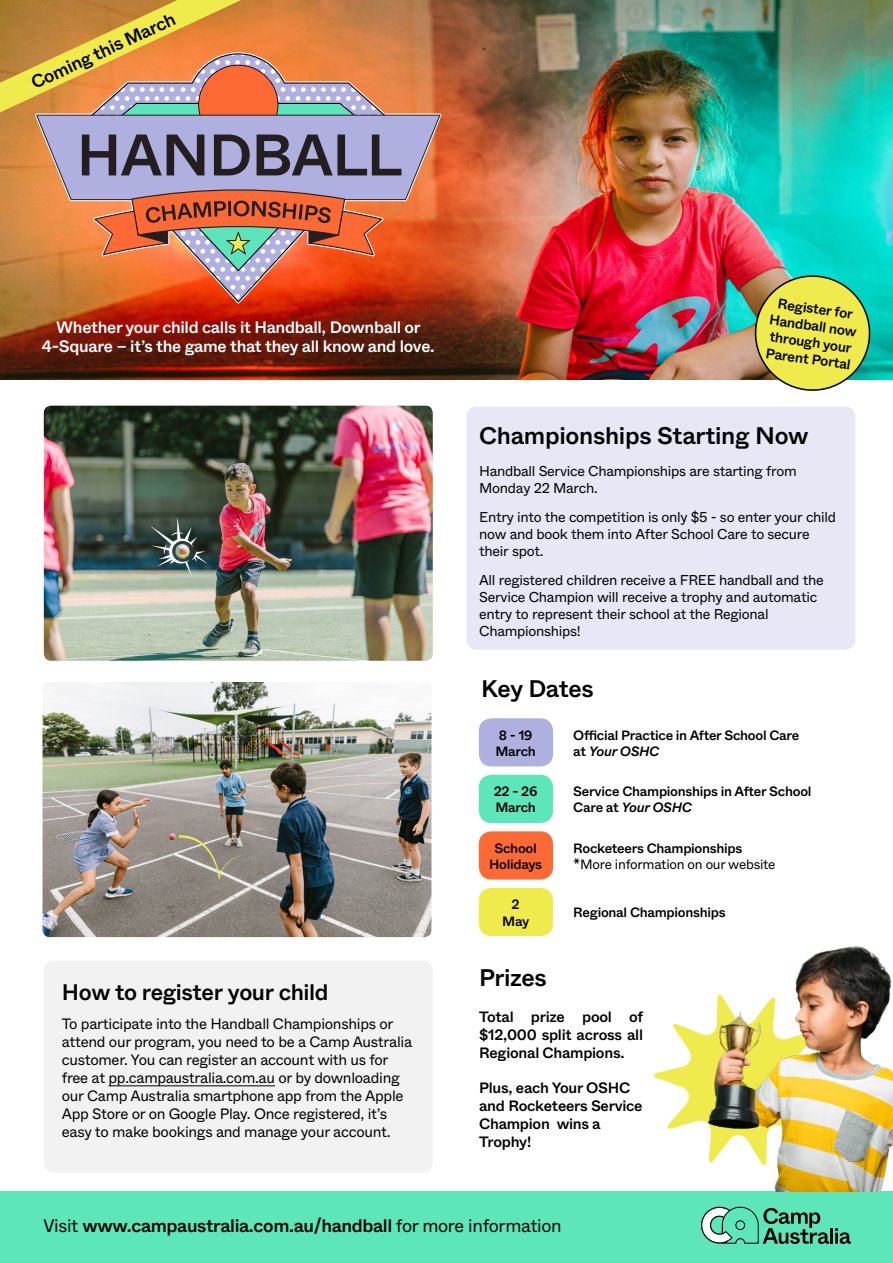
<style>
.page{position:relative;width:893px;height:1263px;background:#fff}
.page>*{position:absolute;margin:0;border:0;box-sizing:border-box;transform-origin:0 0}
.t1{font:500 24px "ABC Whyte";letter-spacing:-.01em;color:#000}
.t2{font:500 22.5px "ABC Whyte";letter-spacing:-.02em;color:#000}
.t3{font:500 18.15px "ABC Whyte";letter-spacing:-.02em;color:#000}
.t4{font:500 18px "ABC Whyte";color:#000}
.t5{font:500 16.5px/19.8px "ABC Whyte";letter-spacing:-.02em;color:#fff;text-align:center}
.t6{font:15px/18px "ABC Whyte";letter-spacing:-.02em;color:#000}
.t7{font:500 15px/18.3px "ABC Whyte";letter-spacing:-.02em;color:#000;text-align:justify}
.t8{font:14.25px/17.1px "ABC Whyte";letter-spacing:-.02em;color:#000}
.t9{font:500 14.1px/16.8px "ABC Whyte";color:#000;text-align:center}
.t10{font:500 13.5px/16.2px "ABC Whyte";letter-spacing:-.02em;color:#000}
.t11{font:13.5px/16.2px "ABC Whyte";letter-spacing:-.02em;color:#000}
.s1{font-family:"ABC Whyte Trial";font-style:italic}
.s2{font-weight:500}
.s3{font-weight:400}
</style>
<div class="page">
<div style="left:466px;top:407px;width:389px;height:243px;background:#e7e7f6;border-radius:10px"></div>
<div style="left:44px;top:960px;width:389px;height:213px;background:#f2f2f2;border-radius:10px"></div>
<svg style="left:654px;top:1023px;width:49px;height:106px"></svg>
<div style="left:0;top:1191px;width:893px;height:72px;background:#5ce6ba"></div>
<img style="left:481px;top:0;width:412px;height:380px">
<div style="left:479px;top:718px;width:74px;height:48px;background:#b0b0e0;border-radius:13px"></div>
<div style="left:479px;top:775px;width:74px;height:48px;background:#5ce6ba;border-radius:13px"></div>
<div style="left:479px;top:831px;width:74px;height:48px;background:#ff6933;border-radius:13px"></div>
<div style="left:479px;top:888px;width:74px;height:48px;background:#f0eb4d;border-radius:13px"></div>
<svg style="left:750px;top:271px;width:125px;height:120px;background:#c0d364"></svg>
<img style="left:0;top:0;width:481px;height:380px">
<img style="left:44px;top:406px;width:389px;height:255px">
<img style="left:43px;top:682px;width:388px;height:255px">
<svg style="left:179px;top:835px;width:70px;height:45px;background:#999387"></svg>
<svg style="left:0;top:0;width:440px;height:299px;background:#c58764"></svg>
<img style="left:703px;top:945px;width:190px;height:246px">
<hr style="left:830px;top:1228px;width:3px;height:15px;background:#000">
<svg style="left:835px;top:1228px;width:16px;height:16px"></svg>
<svg style="left:701px;top:1206px;width:128px;height:38px"></svg>
<svg style="left:150px;top:518px;width:57px;height:57px;background:#546560"></svg>
<hr style="left:109px;top:1085px;width:166px;height:1px;background:#000">
<p class="t4" style="left:27px;top:73px;width:159px;rotate:-25deg">Coming this March</p>
<p class="t5" style="left:42px;top:317px;width:394px">Whether your child calls it Handball, Downball or<br>4-Square – it’s the game that they all know and love.</p>
<p class="t2" style="left:62px;top:977px;width:268px">How to register your child</p>
<p class="t6" style="left:62px;top:1015px;width:352px">To participate into the Handball Championships or attend our program, you need to be a Camp Australia customer. You can register an account with us for free at pp.campaustralia.com.au or by downloading our Camp Australia smartphone app from the Apple App Store or on Google Play. Once registered, it’s easy to make bookings and manage your account.</p>
<p class="t9" style="left:773px;top:294px;width:90px;rotate:8deg">Register for<br>Handball now through your<br>Parent Portal</p>
<p class="t1" style="left:479px;top:420px;width:331px">Championships Starting Now</p>
<p class="t8" style="left:479px;top:463px;width:319px">Handball Service Championships are starting from<br>Monday 22 March.</p>
<p class="t8" style="left:479px;top:508px;width:358px">Entry into the competition is only $5 - so enter your child now and book them into After School Care to secure their spot.</p>
<p class="t8" style="left:479px;top:571px;width:346px">All registered children receive a FREE handball and the Service Champion will receive a trophy and automatic entry to represent their school at the Regional Championships!</p>
<h1 class="t1" style="left:481px;top:673px;width:114px">Key Dates</h1>
<p class="t10" style="left:495px;top:727px;width:42px">8 - 19<br>March</p>
<p class="t10" style="left:494px;top:784px;width:45px">22 - 26<br>March</p>
<p class="t10" style="left:489px;top:840px;width:55px;text-align:center">School<br>Holidays</p>
<p class="t10" style="left:502px;top:897px;width:29px;text-align:center">2<br>May</p>
<p class="t10" style="left:573px;top:727px;width:228px">Official Practice in After School Care at <span class="s1">Your OSHC</span></p>
<p class="t10" style="left:573px;top:784px;width:240px">Service Championships in After School<br>Care at <span class="s1">Your OSHC</span></p>
<p class="t11" style="left:573px;top:840px;width:204px"><span class="s2">Rocketeers Championships </span>*More information on our website</p>
<p class="t10" style="left:573px;top:905px;width:154px">Regional Championships</p>
<p class="t1" style="left:479px;top:962px;width:69px">Prizes</p>
<p class="t7" style="left:479px;top:1008px;width:165px">Total prize pool of $12,000 split across all Regional Champions.</p>
<p class="t7" style="left:479px;top:1078px;width:165px;text-align:left">Plus, each Your OSHC and Rocketeers Service<br>Champion wins a<br>Trophy!</p>
<p class="t3" style="left:43px;top:1214px;width:520px"><span class="s3">Visit</span> www.campaustralia.com.au/handball <span class="s3">for more information</span></p>
</div>
